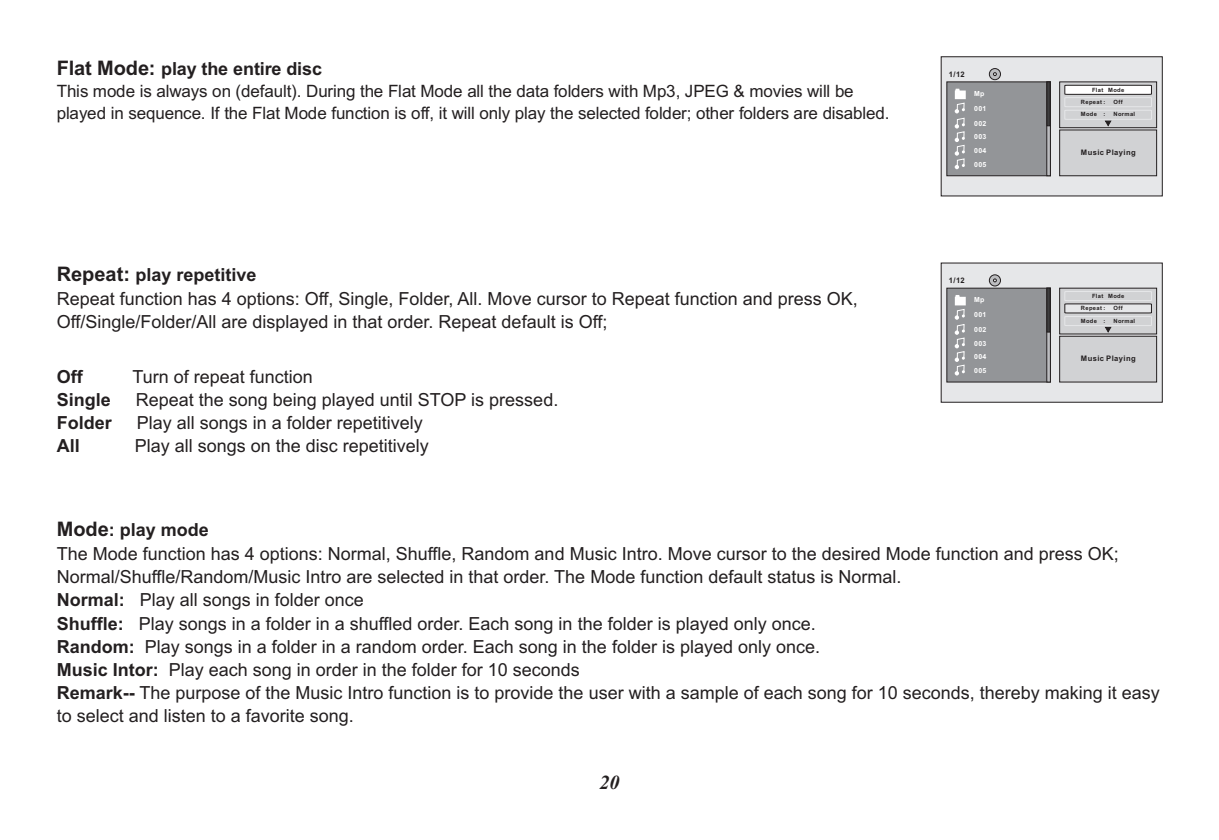
<style>
.page{position:relative;width:1219px;height:840px;background:#fff}
.page>*{position:absolute;margin:0;border:0;box-sizing:border-box;transform-origin:0 0}
.t1{font:italic 700 20px "Times New Roman";color:#231f20}
.t2{font:18px/23.2px "Arial";color:#231f20}
.t3{font:700 18px "Arial";color:#231f20}
.t4{font:17px/21.8px "Arial";color:#231f20}
.t5{font:700 7.6px "Arial";letter-spacing:.055em;color:#231f20}
.t6{font:700 7px/15px "Arial";letter-spacing:.055em;color:#fff}
.t7{font:700 5.8px "Arial";letter-spacing:.055em;color:#231f20}
.s1{font-size:20px}
.s2{font-weight:700;font-size:20px}
.s3{font-weight:700}
</style>
<div class="page">
<svg style="left:941px;top:262px;width:222px;height:140px;background:#bdbdc0"></svg>
<svg style="left:941px;top:56px;width:222px;height:140px;background:#bdbec0"></svg>
<p class="t3" style="left:57px;top:62px;width:267px"><span class="s1">Flat Mode:</span> play the entire disc</p>
<p class="t4" style="left:57px;top:82px;width:834px">This mode is always on (default). During the Flat Mode all the data folders with Mp3, JPEG &amp; movies will be played in sequence. If the Flat Mode function is off, it will only play the selected folder; other folders are disabled.</p>
<p class="t2" style="left:57px;top:264px;width:803px"><span class="s2">Repeat:</span> <span class="s3">play repetitive<br></span>Repeat function has 4 options: Off, Single, Folder, All. Move cursor to Repeat function and press OK,<br>Off/Single/Folder/All are displayed in that order. Repeat default is Off;</p>
<p class="t3" style="left:57px;top:369px;width:27px">Off</p>
<p class="t2" style="left:132px;top:366px;width:182px">Turn of repeat function</p>
<p class="t3" style="left:57px;top:392px;width:56px">Single</p>
<p class="t2" style="left:136px;top:389px;width:424px">Repeat the song being played until STOP is pressed.</p>
<p class="t3" style="left:57px;top:415px;width:57px">Folder</p>
<p class="t2" style="left:137px;top:412px;width:288px">Play all songs in a folder repetitively</p>
<p class="t3" style="left:57px;top:438px;width:25px">All</p>
<p class="t2" style="left:135px;top:435px;width:296px">Play all songs on the disc repetitively</p>
<p class="t5" style="left:949px;top:71px;width:18px">1/12</p>
<p class="t6" style="left:974px;top:86px;width:14px">Mp<br>001<br>002</p>
<p class="t6" style="left:974px;top:131px;width:14px;line-height:13.6px;text-align:justify">003<br>004<br>005</p>
<p class="t5" style="left:949px;top:277px;width:18px">1/12</p>
<p class="t6" style="left:974px;top:292px;width:14px">Mp<br>001<br>002</p>
<p class="t6" style="left:974px;top:337px;width:14px;line-height:13.6px;text-align:justify">003<br>004<br>005</p>
<p class="t7" style="left:1092px;top:88px;width:34px">Flat Mode</p>
<p class="t7" style="left:1081px;top:99px;width:26px">Repeat :</p>
<p class="t7" style="left:1113px;top:99px;width:11px">Off</p>
<p class="t7" style="left:1081px;top:112px;width:26px">Mode :</p>
<p class="t7" style="left:1113px;top:112px;width:23px">Normal</p>
<p class="t5" style="left:1081px;top:149px;width:56px">Music Playing</p>
<p class="t7" style="left:1092px;top:294px;width:34px">Flat Mode</p>
<p class="t7" style="left:1081px;top:305px;width:26px">Repeat :</p>
<p class="t7" style="left:1113px;top:305px;width:11px">Off</p>
<p class="t7" style="left:1081px;top:318px;width:26px">Mode :</p>
<p class="t7" style="left:1113px;top:318px;width:23px">Normal</p>
<p class="t5" style="left:1081px;top:355px;width:56px">Music Playing</p>
<p class="t2" style="left:57px;top:520px;width:1105px"><span class="s2">Mode</span><span class="s3">: play mode<br></span>The Mode function has 4 options: Normal, Shuffle, Random and Music Intro. Move cursor to the desired Mode function and press OK; Normal/Shuffle/Random/Music Intro are selected in that order. The Mode function default status is Normal.<br><span class="s3">Normal:</span> Play all songs in folder once<br><span class="s3">Shuffle:</span> Play songs in a folder in a shuffled order. Each song in the folder is played only once.<br><span class="s3">Random:</span> Play songs in a folder in a random order. Each song in the folder is played only once.<br><span class="s3">Music Intor:</span> Play each song in order in the folder for 10 seconds<br><span class="s3">Remark--</span> The purpose of the Music Intro function is to provide the user with a sample of each song for 10 seconds, thereby making it easy to select and listen to a favorite song.</p>
<p class="t1" style="left:599px;top:774px;width:21px">20</p>
</div>
